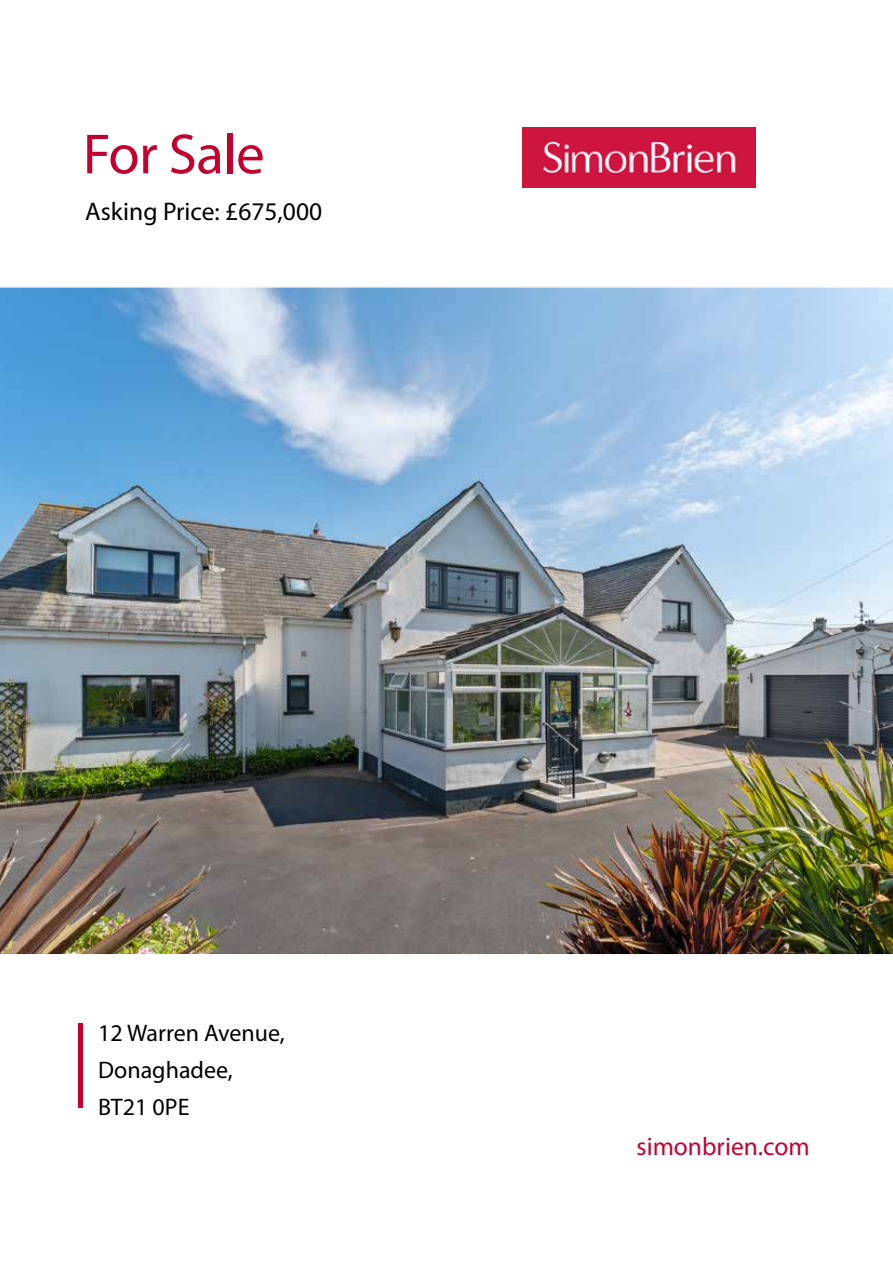
<style>
.page{position:relative;width:893px;height:1263px;background:#fff}
.page>*{position:absolute;margin:0;border:0;box-sizing:border-box;transform-origin:0 0}
.t1{font:57px "Myriad Pro";letter-spacing:-.01em;color:#c3002f}
.t2{font:25.5px "Myriad Pro";color:#000}
.t3{font:25.5px "Myriad Pro";color:#c3002f}
.t4{font:24px/37.3px "Myriad Pro";color:#000}
</style>
<div class="page">
<img style="left:0;top:286px;width:893px;height:668px">
<img style="left:522px;top:128px;width:233px;height:60px">
<div style="left:78px;top:1023px;width:5px;height:85px;background:#c3002f"></div>
<h1 class="t1" style="left:83px;top:119px;width:183px">For Sale</h1>
<p class="t2" style="left:85px;top:196px;width:238px">Asking Price: £675,000</p>
<p class="t4" style="left:98px;top:1014px;width:188px">12 Warren Avenue,<br>Donaghadee,<br>BT21 0PE</p>
<p class="t3" style="left:637px;top:1131px;width:175px">simonbrien.com</p>
</div>
